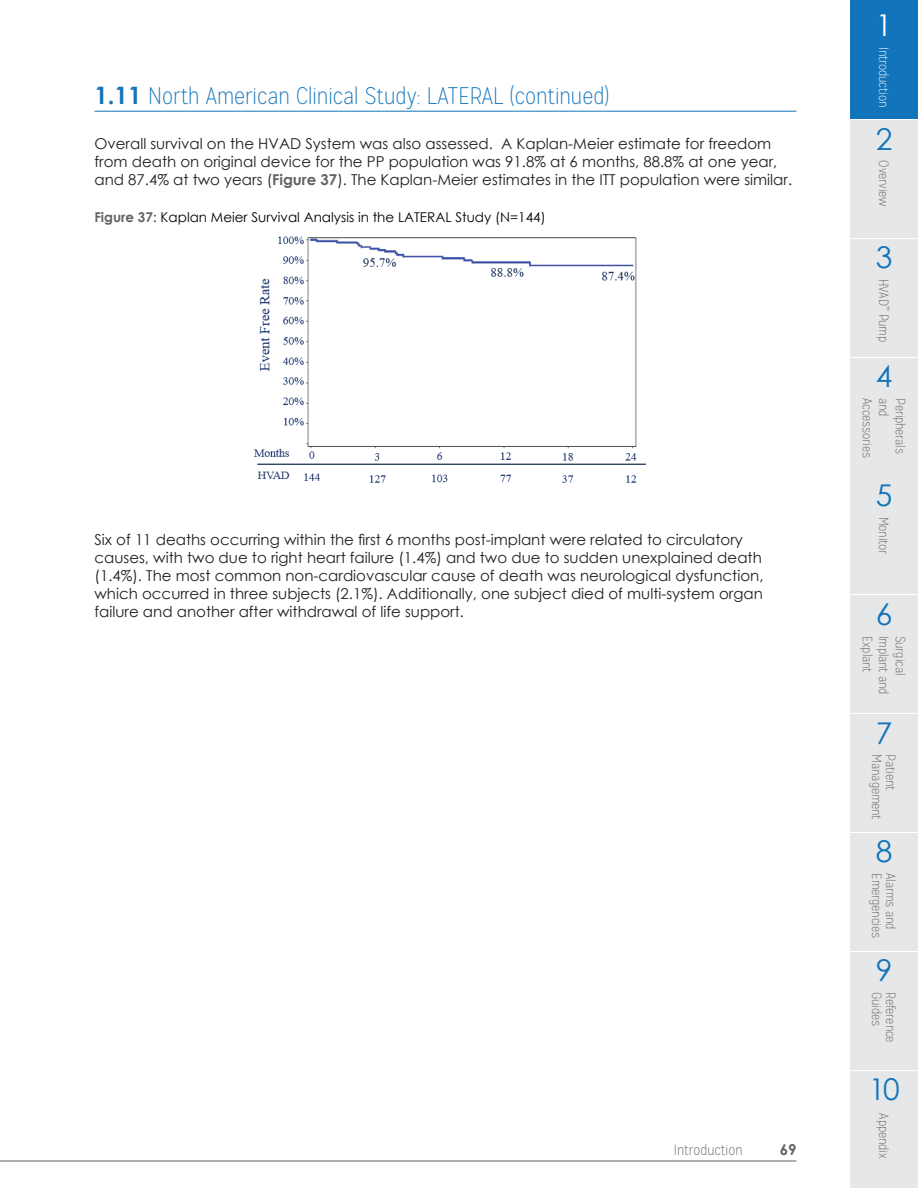
<style>
.page{position:relative;width:918px;height:1188px;background:#fff}
.page>*{position:absolute;margin:0;border:0;box-sizing:border-box;transform-origin:0 0}
.t1{font:30px "Century Gothic";color:#1274ba}
.t2{font:30px "Century Gothic";color:#fff}
.Running_heads{font:100 24px "Mission Gothic";color:#1274ba}
._1st_level_body{font:15px/18px "Century Gothic";color:#231f20}
.Figure_Call_Out{font:15px/18px "Century Gothic";color:#231f20}
.t3{font:100 15px "Mission Gothic";color:#636366}
.t4{font:700 15px "Century Gothic";color:#636366}
.t5{font:100 13.5px "Mission Gothic";letter-spacing:-.01em;color:#636366}
.Figure_Call_Out-2{font:13.5px "Century Gothic";color:#000}
.t6{font:100 13.5px "Mission Gothic";letter-spacing:-.01em;color:#fff}
.s1{font-family:"Century Gothic";font-weight:700}
.s2{font-weight:700;color:#636366}
</style>
<div class="page">
<div style="left:850px;top:1071px;width:68px;height:117px;background:#e6e7e9"></div>
<div style="left:850px;top:952px;width:68px;height:117px;background:#e6e7e9"></div>
<div style="left:850px;top:833px;width:68px;height:117px;background:#e6e7e9"></div>
<div style="left:850px;top:714px;width:68px;height:118px;background:#e6e7e9"></div>
<div style="left:850px;top:596px;width:68px;height:117px;background:#e6e7e9"></div>
<div style="left:850px;top:477px;width:68px;height:117px;background:#e6e7e9"></div>
<div style="left:850px;top:358px;width:68px;height:117px;background:#e6e7e9"></div>
<div style="left:850px;top:239px;width:68px;height:117px;background:#e6e7e9"></div>
<div style="left:850px;top:120px;width:68px;height:118px;background:#e6e7e9"></div>
<div style="left:850px;top:0;width:68px;height:119px;background:#1274ba"></div>
<hr style="left:0;top:1161px;width:796px;height:1px;background:#636366">
<hr style="left:94px;top:111px;width:702px;height:1px;background:#1274ba">
<img style="left:254px;top:236px;width:392px;height:247px">
<p class="Running_heads" style="left:94px;top:82px;width:517px"><span class="s1">1.11</span> North American Clinical Study: LATERAL (continued)</p>
<p class="Figure_Call_Out" style="left:94px;top:134px;width:699px">Overall survival on the HVAD System was also assessed. A Kaplan-Meier estimate for freedom from death on original device for the PP population was 91.8% at 6 months, 88.8% at one year, and 87.4% at two years (<span class="s2">Figure 37</span>). The Kaplan-Meier estimates in the ITT population were similar.</p>
<p class="Figure_Call_Out-2" style="left:94px;top:208px;width:453px"><span class="s2">Figure 37:</span> Kaplan Meier Survival Analysis in the LATERAL Study (N=144)</p>
<p class="_1st_level_body" style="left:94px;top:530px;width:671px">Six of 11 deaths occurring within the first 6 months post-implant were related to circulatory causes, with two due to right heart failure (1.4%) and two due to sudden unexplained death (1.4%). The most common non-cardiovascular cause of death was neurological dysfunction, which occurred in three subjects (2.1%). Additionally, one subject died of multi-system organ failure and another after withdrawal of life support.</p>
<p class="t3" style="left:674px;top:1141px;width:70px">Introduction</p>
<p class="t4" style="left:780px;top:1138px;width:18px">69</p>
<h1 class="t2" style="left:876px;top:4px;width:18px">1</h1>
<p class="t6" style="left:892px;top:47px;width:62px;rotate:90deg">Introduction</p>
<h1 class="t1" style="left:876px;top:118px;width:18px">2</h1>
<p class="t5" style="left:892px;top:160px;width:48px;rotate:90deg">Overview</p>
<h1 class="t1" style="left:876px;top:237px;width:18px">3</h1>
<p class="t5" style="left:892px;top:279px;width:64px;rotate:90deg">HVAD<sup>™</sup> Pump</p>
<h1 class="t1" style="left:876px;top:355px;width:18px">4</h1>
<p class="t5" style="left:875px;top:398px;width:61px;rotate:90deg">Accessories</p>
<p class="t5" style="left:892px;top:398px;width:20px;rotate:90deg">and</p>
<p class="t5" style="left:908px;top:398px;width:57px;rotate:90deg">Peripherals</p>
<h1 class="t1" style="left:876px;top:474px;width:18px">5</h1>
<p class="t5" style="left:892px;top:517px;width:39px;rotate:90deg">Monitor</p>
<h1 class="t1" style="left:876px;top:593px;width:18px">6</h1>
<p class="t5" style="left:875px;top:636px;width:38px;rotate:90deg">Explant</p>
<p class="t5" style="left:892px;top:636px;width:61px;rotate:90deg">Implant and</p>
<p class="t5" style="left:908px;top:636px;width:41px;rotate:90deg">Surgical</p>
<h1 class="t1" style="left:876px;top:712px;width:18px">7</h1>
<p class="t5" style="left:885px;top:754px;width:67px;rotate:90deg">Management</p>
<p class="t5" style="left:899px;top:754px;width:37px;rotate:90deg">Patient</p>
<h1 class="t1" style="left:876px;top:831px;width:18px">8</h1>
<p class="t5" style="left:885px;top:873px;width:66px;rotate:90deg">Emergencies</p>
<p class="t5" style="left:899px;top:873px;width:58px;rotate:90deg">Alarms and</p>
<h1 class="t1" style="left:876px;top:949px;width:18px">9</h1>
<p class="t5" style="left:885px;top:992px;width:36px;rotate:90deg">Guides</p>
<p class="t5" style="left:899px;top:992px;width:52px;rotate:90deg">Reference</p>
<h1 class="t1" style="left:869px;top:1068px;width:32px">10</h1>
<p class="t5" style="left:892px;top:1113px;width:46px;rotate:90deg">Appendix</p>
</div>
